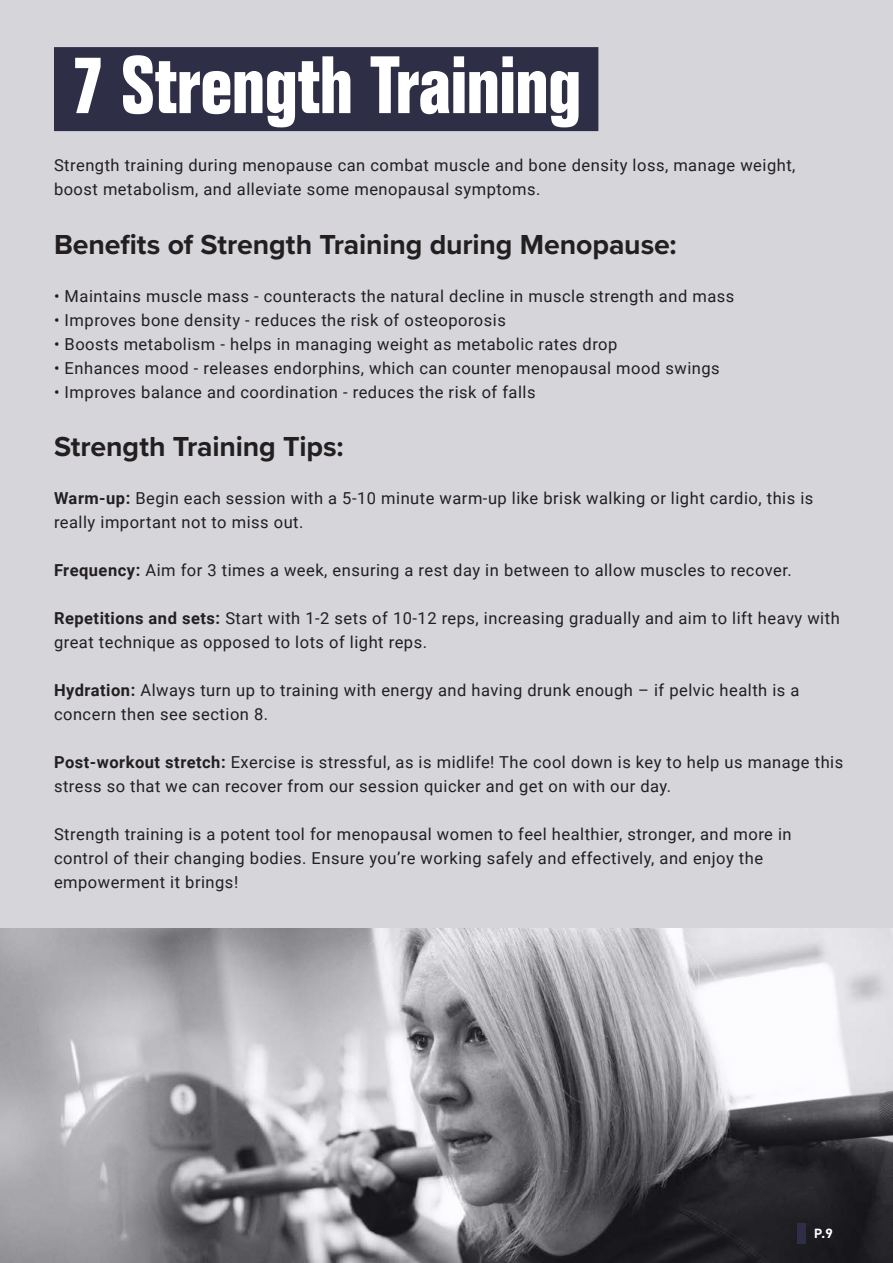
<style>
.page{position:relative;width:893px;height:1263px;background:#d5d5da}
.page>*{position:absolute;margin:0;border:0;box-sizing:border-box;transform-origin:0 0}
.t1{font:700 condensed 79.5px "Folio Std";letter-spacing:-.015em;color:#fff}
.t2{font:700 28.5px "Proxima Nova";letter-spacing:-.005em;color:#231f20}
.body{font:16.5px "Roboto";letter-spacing:.03em;color:#231f20}
.t3{font:700 13.5px "DIN2014";color:#fff}
.s1{font-weight:700}
</style>
<div class="page">
<img style="left:0;top:928px;width:893px;height:335px">
<div style="left:54px;top:47px;width:544px;height:84px;background:#2e2e46"></div>
<div style="left:797px;top:1224px;width:9px;height:20px;background:#2e2e46"></div>
<p class="t1" style="left:71px;top:41px;width:512px">7 Strength Training</p>
<p class="body" style="left:54px;top:154px;width:743px">Strength training during menopause can combat muscle and bone density loss, manage weight,</p>
<p class="body" style="left:54px;top:178px;width:488px">boost metabolism, and alleviate some menopausal symptoms.</p>
<h2 class="t2" style="left:54px;top:223px;width:624px">Benefits of Strength Training during Menopause:</h2>
<p class="body" style="left:54px;top:284px;width:682px">• Maintains muscle mass - counteracts the natural decline in muscle strength and mass</p>
<p class="body" style="left:54px;top:308px;width:453px">• Improves bone density - reduces the risk of osteoporosis</p>
<p class="body" style="left:54px;top:332px;width:565px">• Boosts metabolism - helps in managing weight as metabolic rates drop</p>
<p class="body" style="left:54px;top:356px;width:667px">• Enhances mood - releases endorphins, which can counter menopausal mood swings</p>
<p class="body" style="left:54px;top:380px;width:483px">• Improves balance and coordination - reduces the risk of falls</p>
<h2 class="t2" style="left:54px;top:425px;width:291px">Strength Training Tips:</h2>
<p class="body" style="left:54px;top:486px;width:761px"><span class="s1">Warm-up:</span> Begin each session with a 5-10 minute warm-up like brisk walking or light cardio, this is</p>
<p class="body" style="left:54px;top:510px;width:251px">really important not to miss out.</p>
<p class="body" style="left:54px;top:558px;width:739px"><span class="s1">Frequency:</span> Aim for 3 times a week, ensuring a rest day in between to allow muscles to recover.</p>
<p class="body" style="left:54px;top:606px;width:787px"><span class="s1">Repetitions and sets:</span> Start with 1-2 sets of 10-12 reps, increasing gradually and aim to lift heavy with</p>
<p class="body" style="left:54px;top:630px;width:374px">great technique as opposed to lots of light reps.</p>
<p class="body" style="left:54px;top:678px;width:747px"><span class="s1">Hydration:</span> Always turn up to training with energy and having drunk enough – if pelvic health is a</p>
<p class="body" style="left:54px;top:702px;width:216px">concern then see section 8.</p>
<p class="body" style="left:54px;top:750px;width:791px"><span class="s1">Post-workout stretch:</span> Exercise is stressful, as is midlife! The cool down is key to help us manage this</p>
<p class="body" style="left:54px;top:774px;width:619px">stress so that we can recover from our session quicker and get on with our day.</p>
<p class="body" style="left:54px;top:822px;width:739px">Strength training is a potent tool for menopausal women to feel healthier, stronger, and more in</p>
<p class="body" style="left:54px;top:846px;width:711px">control of their changing bodies. Ensure you’re working safely and effectively, and enjoy the</p>
<p class="body" style="left:54px;top:870px;width:186px">empowerment it brings!</p>
<p class="t3" style="left:814px;top:1225px;width:20px">P.9</p>
</div>
